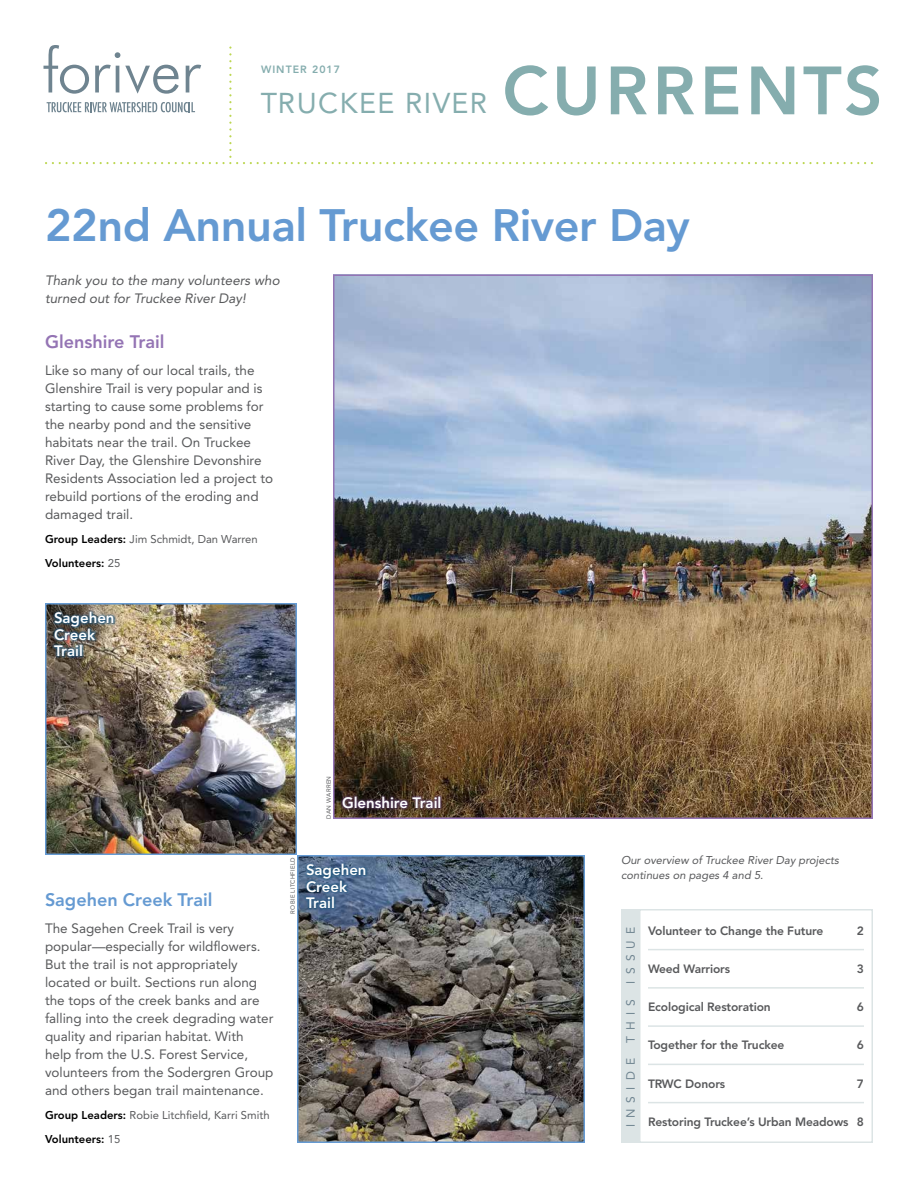
<style>
.page{position:relative;width:918px;height:1188px;background:#fff}
.page>*{position:absolute;margin:0;border:0;box-sizing:border-box;transform-origin:0 0}
.t1{font:800 67.5px "Avenir";letter-spacing:.07em;color:#85adae}
.t2{font:800 45px "Avenir";letter-spacing:-.01em;color:#659ad2}
.t3{font:28.5px "Avenir";letter-spacing:.05em;color:#85adae}
.t4{font:800 18px "Avenir";color:#659ad2}
.t5{font:800 18px "Avenir";color:#9474b4}
.t6{font:800 15px/16.5px "Avenir";color:#fff}
.t7{font:13.5px/18px "Avenir";color:#58595b}
.t8{font:italic 13.5px/18px "Avenir";color:#58595b}
.t9{font:800 12px "Avenir";letter-spacing:-.01em;color:#58595b}
.t10{font:12px "Avenir";letter-spacing:.51em;color:#6f8490}
.t11{font:italic 11.25px/15px "Avenir";color:#58595b}
.t12{font:11.25px/24px "Avenir";color:#58595b}
.t13{font:800 11.25px/24px "Avenir";color:#000}
.t14{font:800 10.5px "Avenir";letter-spacing:.1em;color:#85adae}
.t15{font:6px "Avenir";letter-spacing:.05em;color:#58595b}
.s1{font-weight:400;color:#58595b}
.s2{font-weight:800;color:#000}
</style>
<div class="page">
<svg style="left:44px;top:45px;width:829px;height:119px"></svg>
<img style="left:336px;top:277px;width:534px;height:539px">
<div style="left:333px;top:274px;width:540px;height:545px;border:2px solid #9474b4"></div>
<img style="left:300px;top:858px;width:282px;height:282px">
<div style="left:297px;top:855px;width:288px;height:288px;border:2px solid #659ad2"></div>
<img style="left:48px;top:606px;width:246px;height:246px">
<div style="left:45px;top:603px;width:252px;height:252px;border:2px solid #659ad2"></div>
<div style="left:621px;top:909px;width:18px;height:234px;background:#dce4e5"></div>
<div style="left:639px;top:909px;width:234px;height:234px;border:2px solid #dce4e5"></div>
<hr style="left:648px;top:949px;width:216px;height:1px;background:#dce4e5">
<hr style="left:648px;top:987px;width:216px;height:2px;background:#dce4e5">
<hr style="left:648px;top:1025px;width:216px;height:2px;background:#dce4e5">
<hr style="left:648px;top:1064px;width:216px;height:1px;background:#dce4e5">
<hr style="left:648px;top:1102px;width:216px;height:1px;background:#dce4e5">
<svg style="left:340px;top:794px;width:103px;height:17px;background:#49343a"></svg>
<img style="left:51px;top:610px;width:66px;height:50px">
<svg style="left:303px;top:862px;width:66px;height:50px;background:#446488"></svg>
<p class="t14" style="left:261px;top:63px;width:81px">WINTER 2017</p>
<h3 class="t3" style="left:261px;top:86px;width:228px">TRUCKEE RIVER</h3>
<h1 class="t1" style="left:502px;top:51px;width:382px">CURRENTS</h1>
<h2 class="t2" style="left:45px;top:199px;width:646px">22nd Annual Truckee River Day</h2>
<p class="t8" style="left:45px;top:271px;width:236px">Thank you to the many volunteers who turned out for Truckee River Day!</p>
<h3 class="t5" style="left:45px;top:331px;width:121px">Glenshire Trail</h3>
<p class="t7" style="left:45px;top:361px;width:230px">Like so many of our local trails, the Glenshire Trail is very popular and is starting to cause some problems for the nearby pond and the sensitive habitats near the trail. On Truckee River Day, the Glenshire Devonshire Residents Association led a project to rebuild portions of the eroding and damaged trail.</p>
<p class="t13" style="left:45px;top:527px;width:214px">Group Leaders: <span class="s1">Jim Schmidt, Dan Warren<br></span>Volunteers: <span class="s1">25</span></p>
<p class="t6" style="left:54px;top:610px;width:62px">Sagehen<br>Creek<br>Trail</p>
<h3 class="t4" style="left:45px;top:889px;width:169px">Sagehen Creek Trail</h3>
<p class="t7" style="left:45px;top:919px;width:230px">The Sagehen Creek Trail is very popular—especially for wildflowers.<br>But the trail is not appropriately located or built. Sections run along the tops of the creek banks and are falling into the creek degrading water quality and riparian habitat. With help from the U.S. Forest Service, volunteers from the Sodergren Group and others began trail maintenance.</p>
<p class="t12" style="left:45px;top:1103px;width:226px"><span class="s2">Group Leaders:</span> Robie Litchfield, Karri Smith<br><span class="s2">Volunteers:</span> 15</p>
<p class="t15" style="left:325px;top:819px;width:45px;rotate:-90deg">DAN WARREN</p>
<p class="t6" style="left:342px;top:794px;width:101px">Glenshire Trail</p>
<p class="t15" style="left:289px;top:914px;width:58px;rotate:-90deg">ROBIE LITCHFIELD</p>
<p class="t6" style="left:306px;top:862px;width:62px">Sagehen<br>Creek<br>Trail</p>
<p class="t11" style="left:621px;top:852px;width:220px">Our overview of Truckee River Day projects continues on pages 4 and 5.</p>
<p class="t10" style="left:624px;top:984px;width:58px;rotate:-90deg">ISSUE</p>
<p class="t10" style="left:624px;top:1043px;width:45px;rotate:-90deg">THIS</p>
<p class="t10" style="left:624px;top:1127px;width:70px;rotate:-90deg">INSIDE</p>
<p class="t9" style="left:648px;top:923px;width:177px">Volunteer to Change the Future</p>
<p class="t9" style="left:857px;top:923px;width:9px">2</p>
<p class="t9" style="left:648px;top:962px;width:84px">Weed Warriors</p>
<p class="t9" style="left:857px;top:962px;width:9px">3</p>
<p class="t9" style="left:648px;top:1000px;width:124px">Ecological Restoration</p>
<p class="t9" style="left:857px;top:1000px;width:9px">6</p>
<p class="t9" style="left:648px;top:1038px;width:138px">Together for the Truckee</p>
<p class="t9" style="left:857px;top:1038px;width:9px">6</p>
<p class="t9" style="left:648px;top:1076px;width:79px">TRWC Donors</p>
<p class="t9" style="left:857px;top:1076px;width:9px">7</p>
<p class="t9" style="left:648px;top:1115px;width:218px">Restoring Truckee’s Urban Meadows 8</p>
</div>
